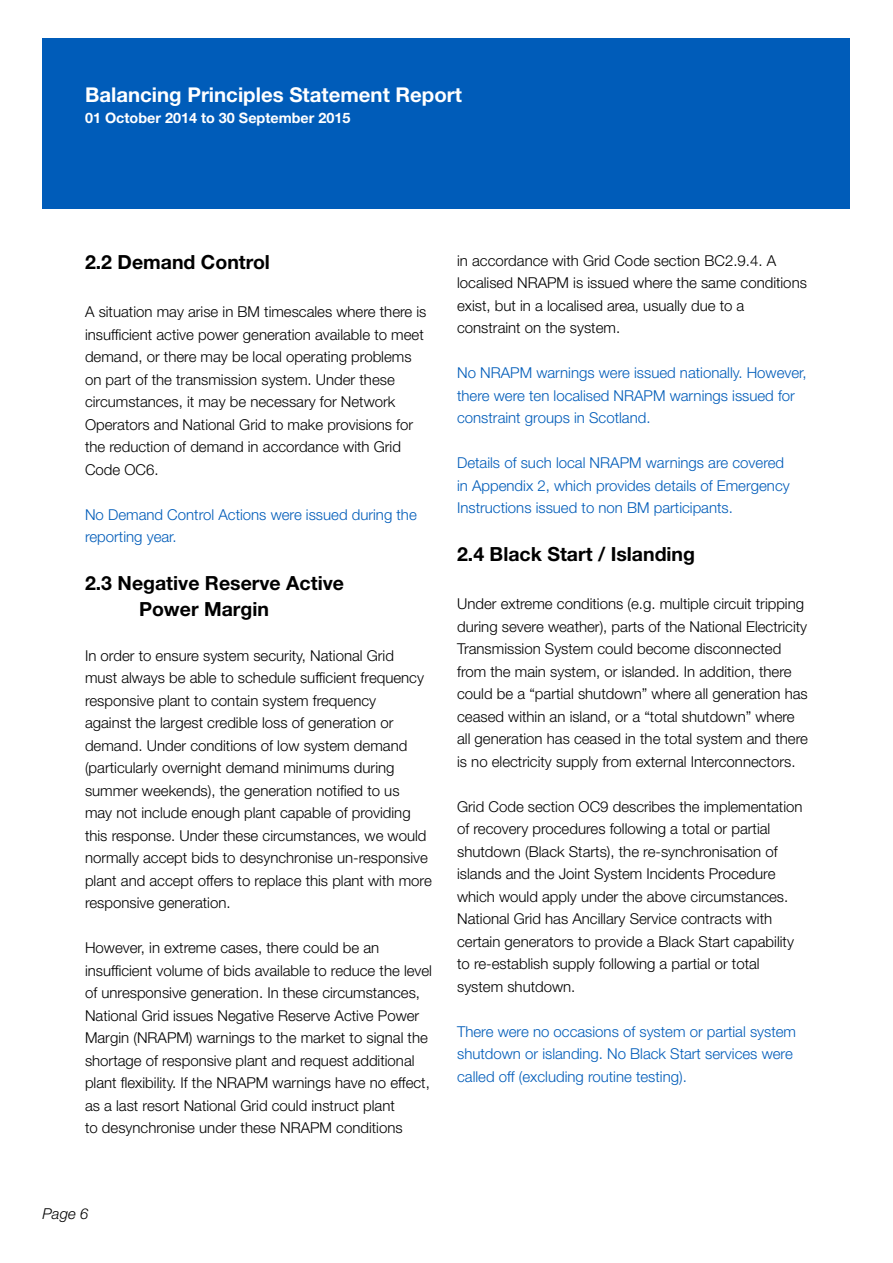
<style>
.page{position:relative;width:893px;height:1263px;background:#fff}
.page>*{position:absolute;margin:0;border:0;box-sizing:border-box;transform-origin:0 0}
.t1{font:700 20.4px "Helvetica Neue LT Std";color:#fff}
.t2{font:700 19.5px/25.5px "Helvetica Neue LT Std";color:#000}
.t3{font:300 15px/22.5px "Helvetica Neue LT Std";color:#000}
.t4{font:300 15px/22.5px "Helvetica Neue LT Std";color:#005cb9}
.t5{font:italic 300 15px "Helvetica Neue LT Std";color:#000}
.t6{font:700 14.4px "Helvetica Neue LT Std";color:#fff}
</style>
<div class="page">
<div style="left:43px;top:38px;width:807px;height:170px;background:#005cb9"></div>
<h1 class="t1" style="left:85px;top:82px;width:378px">Balancing Principles Statement Report</h1>
<p class="t6" style="left:85px;top:109px;width:267px">01 October 2014 to 30 September 2015</p>
<h2 class="t2" style="left:85px;top:249px;width:186px">2.2 Demand Control</h2>
<p class="t3" style="left:85px;top:300px;width:343px">A situation may arise in BM timescales where there is insufficient active power generation available to meet demand, or there may be local operating problems on part of the transmission system. Under these circumstances, it may be necessary for Network Operators and National Grid to make provisions for the reduction of demand in accordance with Grid Code OC6.</p>
<p class="t4" style="left:85px;top:503px;width:333px">No Demand Control Actions were issued during the reporting year.</p>
<h2 class="t2" style="left:139px;top:570px;width:206px;text-indent:-54px">2.3 Negative Reserve Active<br>Power Margin</h2>
<p class="t3" style="left:85px;top:644px;width:348px">In order to ensure system security, National Grid<br>must always be able to schedule sufficient frequency responsive plant to contain system frequency<br>against the largest credible loss of generation or demand. Under conditions of low system demand (particularly overnight demand minimums during summer weekends), the generation notified to us<br>may not include enough plant capable of providing this response. Under these circumstances, we would normally accept bids to desynchronise un-responsive plant and accept offers to replace this plant with more responsive generation.</p>
<p class="t3" style="left:85px;top:936px;width:349px">However, in extreme cases, there could be an insufficient volume of bids available to reduce the level of unresponsive generation. In these circumstances, National Grid issues Negative Reserve Active Power Margin (NRAPM) warnings to the market to signal the shortage of responsive plant and request additional plant flexibility. If the NRAPM warnings have no effect, as a last resort National Grid could instruct plant<br>to desynchronise under these NRAPM conditions</p>
<p class="t3" style="left:457px;top:249px;width:351px">in accordance with Grid Code section BC2.9.4. A localised NRAPM is issued where the same conditions exist, but in a localised area, usually due to a constraint on the system.</p>
<p class="t4" style="left:457px;top:361px;width:351px">No NRAPM warnings were issued nationally. However, there were ten localised NRAPM warnings issued for constraint groups in Scotland.</p>
<p class="t4" style="left:457px;top:451px;width:334px">Details of such local NRAPM warnings are covered in Appendix 2, which provides details of Emergency<br>Instructions issued to non BM participants.</p>
<h2 class="t2" style="left:457px;top:541px;width:239px">2.4 Black Start / Islanding</h2>
<p class="t3" style="left:457px;top:592px;width:352px">Under extreme conditions (e.g. multiple circuit tripping during severe weather), parts of the National Electricity Transmission System could become disconnected from the main system, or islanded. In addition, there could be a “partial shutdown” where all generation has ceased within an island, or a “total shutdown” where all generation has ceased in the total system and there is no electricity supply from external Interconnectors.</p>
<p class="t3" style="left:457px;top:795px;width:347px">Grid Code section OC9 describes the implementation of recovery procedures following a total or partial shutdown (Black Starts), the re-synchronisation of islands and the Joint System Incidents Procedure which would apply under the above circumstances.<br>National Grid has Ancillary Service contracts with certain generators to provide a Black Start capability to re-establish supply following a partial or total system shutdown.</p>
<p class="t4" style="left:457px;top:1020px;width:340px">There were no occasions of system or partial system shutdown or islanding. No Black Start services were called off (excluding routine testing).</p>
<p class="t5" style="left:43px;top:1205px;width:47px">Page 6</p>
</div>
